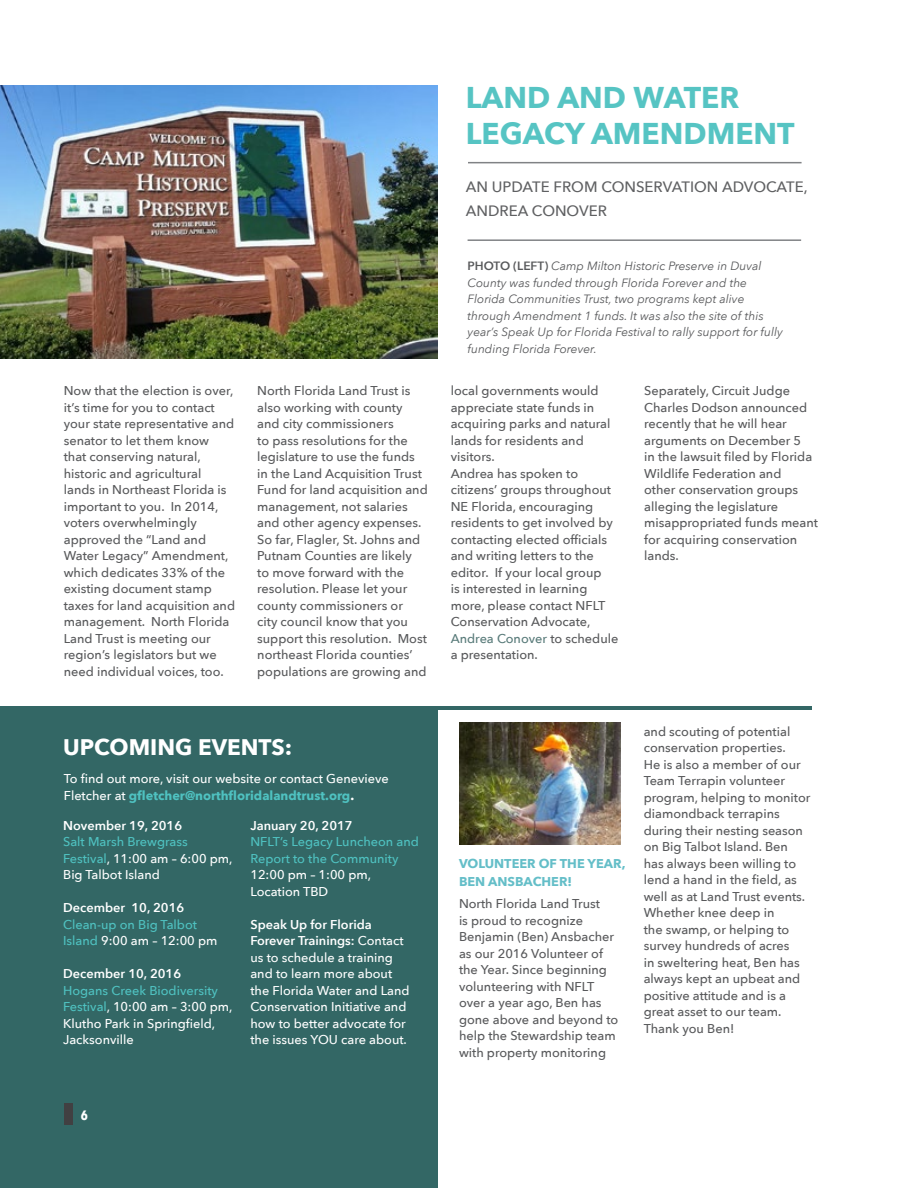
<style>
.page{position:relative;width:918px;height:1188px;background:#fff}
.page>*{position:absolute;margin:0;border:0;box-sizing:border-box;transform-origin:0 0}
.t1{font:700 30px/36px "Avenir Next";color:#4fc2c1}
.t2{font:700 22.5px "Avenir Next";color:#fff}
.t3{font:500 15px/24px "Avenir Next";color:#58595b}
.t4{font:700 13.5px "Avenir Next Condensed";color:#fff}
.t5{font:500 12.75px/16.5px "Avenir Next";color:#58595b}
.t6{font:500 12.75px/16.5px "Avenir Next";color:#fff}
.t7{font:500 12.75px/16.5px "Avenir Next";color:#4fc2c1}
.t8{font:600 12.75px "Avenir Next";color:#fff}
.t9{font:700 12.75px/18px "Avenir Next";color:#64bec8}
.t10{font:italic 12px/16.5px "Avenir Next";color:#58595b}
.s1{font-weight:600;font-style:normal}
.s2{color:#597b7a}
.s3{font-weight:700;color:#4fc2c1}
.s4{font-weight:700}
.s5{color:#4fc2c1}
.s6{color:#fff}
.s7{font-weight:600}
</style>
<div class="page">
<div style="left:0;top:709px;width:438px;height:479px;background:#336765"></div>
<div style="left:64px;top:1103px;width:8px;height:21px;background:#414042"></div>
<img style="left:0;top:85px;width:438px;height:273px">
<hr style="left:0;top:707px;width:812px;height:3px;background:#336765">
<hr style="left:468px;top:162px;width:334px;height:1px;background:#808285">
<hr style="left:468px;top:239px;width:333px;height:2px;background:#808285">
<img style="left:459px;top:723px;width:161px;height:121px">
<h1 class="t1" style="left:466px;top:79px;width:330px">LAND AND WATER<br>LEGACY AMENDMENT</h1>
<p class="t3" style="left:466px;top:174px;width:343px">AN UPDATE FROM CONSERVATION ADVOCATE,<br>ANDREA CONOVER</p>
<p class="t10" style="left:468px;top:257px;width:317px"><span class="s1">PHOTO (LEFT)</span> Camp Milton Historic Preserve in Duval County was funded through Florida Forever and the Florida Communities Trust, two programs kept alive through Amendment 1 funds. It was also the site of this year’s Speak Up for Florida Festival to rally support for fully funding Florida Forever.</p>
<p class="t5" style="left:64px;top:382px;width:173px">Now that the election is over, it’s time for you to contact your state representative and senator to let them know<br>that conserving natural, historic and agricultural lands in Northeast Florida is important to you. In 2014, voters overwhelmingly approved the “Land and<br>Water Legacy” Amendment, which dedicates 33% of the existing document stamp taxes for land acquisition and management. North Florida<br>Land Trust is meeting our region’s legislators but we need individual voices, too.</p>
<p class="t5" style="left:257px;top:382px;width:172px">North Florida Land Trust is also working with county and city commissioners<br>to pass resolutions for the legislature to use the funds in the Land Acquisition Trust<br>Fund for land acquisition and management, not salaries and other agency expenses.<br>So far, Flagler, St. Johns and<br>Putnam Counties are likely<br>to move forward with the resolution. Please let your county commissioners or<br>city council know that you support this resolution. Most northeast Florida counties’ populations are growing and</p>
<p class="t5" style="left:451px;top:382px;width:169px">local governments would appreciate state funds in acquiring parks and natural lands for residents and visitors.<br>Andrea has spoken to citizens’ groups throughout<br>NE Florida, encouraging residents to get involved by contacting elected officials and writing letters to the editor. If your local group<br>is interested in learning more, please contact NFLT<br>Conservation Advocate,<br><span class="s2">Andrea Conover</span> to schedule a presentation.</p>
<p class="t5" style="left:644px;top:382px;width:175px">Separately, Circuit Judge<br>Charles Dodson announced recently that he will hear arguments on December 5<br>in the lawsuit filed by Florida<br>Wildlife Federation and<br>other conservation groups alleging the legislature misappropriated funds meant for acquiring conservation lands.</p>
<h2 class="t2" style="left:63px;top:728px;width:231px">UPCOMING EVENTS:</h2>
<p class="t6" style="left:64px;top:770px;width:327px">To find out more, visit our website or contact Genevieve<br>Fletcher at <span class="s3">gfletcher@northfloridalandtrust.org</span><span class="s4">.</span></p>
<p class="t8" style="left:63px;top:814px;width:120px">November 19, 2016</p>
<p class="t6" style="left:63px;top:833px;width:171px"><span class="s5">Salt Marsh Brewgrass<br>Festival</span>, 11:00 am – 6:00 pm,<br>Big Talbot Island</p>
<p class="t8" style="left:63px;top:897px;width:123px">December 10, 2016</p>
<p class="t7" style="left:63px;top:916px;width:156px">Clean-up on Big Talbot<br>Island <span class="s6">9:00 am – 12:00 pm</span></p>
<p class="t8" style="left:63px;top:963px;width:119px">December 10, 2016</p>
<p class="t6" style="left:63px;top:982px;width:171px"><span class="s5">Hogans Creek Biodiversity<br>Festival</span>, 10:00 am – 3:00 pm,<br>Klutho Park in Springfield,<br>Jacksonville</p>
<p class="t8" style="left:250px;top:814px;width:104px">January 20, 2017</p>
<p class="t7" style="left:250px;top:833px;width:170px">NFLT’s Legacy Luncheon and<br>Report to the Community</p>
<p class="t6" style="left:250px;top:866px;width:122px">12:00 pm – 1:00 pm,<br>Location TBD</p>
<p class="t6" style="left:250px;top:916px;width:161px"><span class="s7">Speak Up for Florida<br>Forever Trainings:</span> Contact us to schedule a training and to learn more about the Florida Water and Land<br>Conservation Initiative and how to better advocate for the issues YOU care about.</p>
<p class="t4" style="left:81px;top:1107px;width:9px">6</p>
<p class="t9" style="left:459px;top:854px;width:168px">VOLUNTEER OF THE YEAR,<br>BEN ANSBACHER!</p>
<p class="t5" style="left:459px;top:895px;width:161px">North Florida Land Trust<br>is proud to recognize<br>Benjamin (Ben) Ansbacher as our 2016 Volunteer of the Year. Since beginning volunteering with NFLT over a year ago, Ben has gone above and beyond to help the Stewardship team with property monitoring</p>
<p class="t5" style="left:644px;top:722px;width:168px">and scouting of potential conservation properties.<br>He is also a member of our<br>Team Terrapin volunteer program, helping to monitor diamondback terrapins during their nesting season on Big Talbot Island. Ben has always been willing to lend a hand in the field, as well as at Land Trust events.<br>Whether knee deep in<br>the swamp, or helping to survey hundreds of acres<br>in sweltering heat, Ben has always kept an upbeat and positive attitude and is a great asset to our team.<br>Thank you Ben!</p>
</div>
